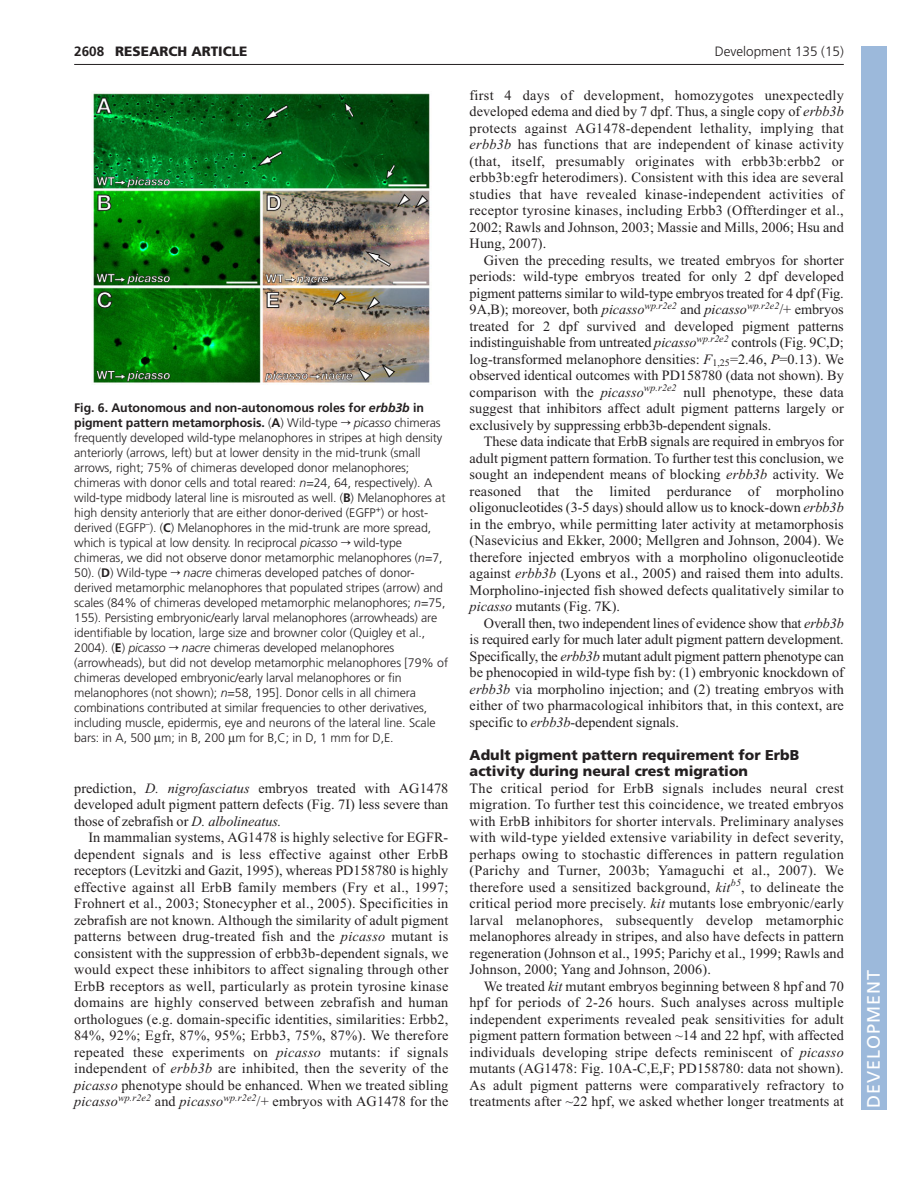
<style>
.page{position:relative;width:918px;height:1188px;background:#fff}
.page>*{position:absolute;margin:0;border:0;box-sizing:border-box;transform-origin:0 0}
.t1{font:18px "Frutiger LT Std";letter-spacing:.055em;color:#fff}
.t2{font:14.25px/16.5px "Times New Roman";letter-spacing:.005em;color:#231f20;text-align:justify}
.t3{font:900 14.25px/16.5px "Frutiger LT Std";color:#231f20}
.t4{font:300 13.5px "Frutiger LT Std";color:#231f20}
.t5{font:900 13.5px "Frutiger LT Std";color:#231f20}
.t6{font:700 13.5px "Frutiger LT Std";color:#231f20}
.t7{font:300 12.3px/15px "Frutiger LT Std";letter-spacing:-.005em;color:#231f20}
.s1{font-weight:700}
.s2{font-weight:700;font-style:italic}
.s3{font-family:"Math Technical P02";font-weight:400}
.s4{font-style:italic}
</style>
<div class="page">
<hr style="left:74px;top:64px;width:770px;height:1px;background:#231f20">
<img style="left:93px;top:93px;width:337px;height:292px">
<div style="left:861px;top:46px;width:25px;height:1064px;background:#9cb9db"></div>
<p class="t6" style="left:74px;top:46px;width:32px">2608</p>
<p class="t5" style="left:115px;top:46px;width:134px">RESEARCH ARTICLE</p>
<p class="t4" style="left:715px;top:46px;width:131px">Development 135 (15)</p>
<p class="t7" style="left:74px;top:401px;width:375px"><span class="s1">Fig. 6. Autonomous and non-autonomous roles for</span> <span class="s2">erbb3b</span> <span class="s1">in pigment pattern metamorphosis.</span> (<span class="s1">A</span>) Wild-type <span class="s3">r</span> <span class="s4">picasso</span> chimeras frequently developed wild-type melanophores in stripes at high density anteriorly (arrows, left) but at lower density in the mid-trunk (small arrows, right; 75% of chimeras developed donor melanophores; chimeras with donor cells and total reared: <span class="s4">n</span>=24, 64, respectively). A wild-type midbody lateral line is misrouted as well. (<span class="s1">B</span>) Melanophores at high density anteriorly that are either donor-derived (EGFP<sup>+</sup>) or host&shy;derived (EGFP<sup>–</sup>). (<span class="s1">C</span>) Melanophores in the mid-trunk are more spread, which is typical at low density. In reciprocal <span class="s4">picasso</span> <span class="s3">r</span> wild-type chimeras, we did not observe donor metamorphic melanophores (<span class="s4">n</span>=7, 50). (<span class="s1">D</span>) Wild-type <span class="s3">r</span> <span class="s4">nacre</span> chimeras developed patches of donor&shy;derived metamorphic melanophores that populated stripes (arrow) and scales (84% of chimeras developed metamorphic melanophores; <span class="s4">n</span>=75, 155). Persisting embryonic/early larval melanophores (arrowheads) are identifiable by location, large size and browner color (Quigley et al., 2004). (<span class="s1">E</span>) <span class="s4">picasso</span> <span class="s3">r</span> <span class="s4">nacre</span> chimeras developed melanophores (arrowheads), but did not develop metamorphic melanophores [79% of chimeras developed embryonic/early larval melanophores or fin melanophores (not shown); <span class="s4">n</span>=58, 195]. Donor cells in all chimera combinations contributed at similar frequencies to other derivatives, including muscle, epidermis, eye and neurons of the lateral line. Scale bars: in A, 500 m; in B, 200 m for B,C; in D, 1 mm for D,E.</p>
<p class="t2" style="left:74px;top:781px;width:376px">prediction, <span class="s4">D. nigrofasciatus</span> embryos treated with AG1478 developed adult pigment pattern defects (Fig. 7I) less severe than those of zebrafish or <span class="s4">D. albolineatus.</span></p>
<p class="t2" style="left:74px;top:831px;width:376px;text-indent:14px">In mammalian systems, AG1478 is highly selective for EGFR&shy;dependent signals and is less effective against other ErbB receptors (Levitzki and Gazit, 1995), whereas PD158780 is highly effective against all ErbB family members (Fry et al., 1997; Frohnert et al., 2003; Stonecypher et al., 2005). Specificities in zebrafish are not known. Although the similarity of adult pigment patterns between drug-treated fish and the <span class="s4">picasso</span> mutant is consistent with the suppression of erbb3b-dependent signals, we would expect these inhibitors to affect signaling through other ErbB receptors as well, particularly as protein tyrosine kinase domains are highly conserved between zebrafish and human orthologues (e.g. domain-specific identities, similarities: Erbb2, 84%, 92%; Egfr, 87%, 95%; Erbb3, 75%, 87%). We therefore repeated these experiments on <span class="s4">picasso</span> mutants: if signals independent of <span class="s4">erbb3b</span> are inhibited, then the severity of the <span class="s4">picasso</span> phenotype should be enhanced. When we treated sibling <span class="s4">picasso</span><sup>wp.r2e2</sup> and <span class="s4">picasso</span><sup>wp.r2e2</sup>/+ embryos with AG1478 for the</p>
<p class="t2" style="left:470px;top:88px;width:376px">first 4 days of development, homozygotes unexpectedly developed edema and died by 7 dpf. Thus, a single copy of <span class="s4">erbb3b </span>protects against AG1478-dependent lethality, implying that <span class="s4">erbb3b</span> has functions that are independent of kinase activity (that, itself, presumably originates with erbb3b:erbb2 or erbb3b:egfr heterodimers). Consistent with this idea are several studies that have revealed kinase-independent activities of receptor tyrosine kinases, including Erbb3 (Offterdinger et al., 2002; Rawls and Johnson, 2003; Massie and Mills, 2006; Hsu and Hung, 2007).</p>
<p class="t2" style="left:470px;top:253px;width:376px;text-indent:14px">Given the preceding results, we treated embryos for shorter periods: wild-type embryos treated for only 2 dpf developed pigment patterns similar to wild-type embryos treated for 4 dpf (Fig.<br>9A,B); moreover, both <span class="s4">picasso</span><sup>wp.r2e2</sup> and <span class="s4">picasso</span><sup>wp.r2e2</sup>/+ embryos treated for 2 dpf survived and developed pigment patterns indistinguishable from untreated <span class="s4">picasso</span><sup>wp.r2e2</sup> controls (Fig. 9C,D; log-transformed melanophore densities: <span class="s4">F</span><sub>1,25</sub>=2.46, <span class="s4">P</span>=0.13). We observed identical outcomes with PD158780 (data not shown). By comparison with the <span class="s4">picasso</span><sup>wp.r2e2</sup> null phenotype, these data suggest that inhibitors affect adult pigment patterns largely or exclusively by suppressing erbb3b-dependent signals.</p>
<p class="t2" style="left:470px;top:435px;width:376px;text-indent:14px">These data indicate that ErbB signals are required in embryos for adult pigment pattern formation. To further test this conclusion, we sought an independent means of blocking <span class="s4">erbb3b</span> activity. We reasoned that the limited perdurance of morpholino oligonucleotides (3-5 days) should allow us to knock-down <span class="s4">erbb3b </span>in the embryo, while permitting later activity at metamorphosis (Nasevicius and Ekker, 2000; Mellgren and Johnson, 2004). We therefore injected embryos with a morpholino oligonucleotide against <span class="s4">erbb3b</span> (Lyons et al., 2005) and raised them into adults.<br>Morpholino-injected fish showed defects qualitatively similar to <span class="s4">picasso</span> mutants (Fig. 7K).</p>
<p class="t2" style="left:470px;top:616px;width:376px;text-indent:14px">Overall then, two independent lines of evidence show that <span class="s4">erbb3b </span>is required early for much later adult pigment pattern development.<br>Specifically, the <span class="s4">erbb3b</span> mutant adult pigment pattern phenotype can be phenocopied in wild-type fish by: (1) embryonic knockdown of <span class="s4">erbb3b</span> via morpholino injection; and (2) treating embryos with either of two pharmacological inhibitors that, in this context, are specific to <span class="s4">erbb3b</span>-dependent signals.</p>
<p class="t3" style="left:470px;top:748px;width:331px">Adult pigment pattern requirement for ErbB activity during neural crest migration</p>
<p class="t2" style="left:470px;top:781px;width:376px">The critical period for ErbB signals includes neural crest migration. To further test this coincidence, we treated embryos with ErbB inhibitors for shorter intervals. Preliminary analyses with wild-type yielded extensive variability in defect severity, perhaps owing to stochastic differences in pattern regulation (Parichy and Turner, 2003b; Yamaguchi et al., 2007). We therefore used a sensitized background, <span class="s4">kit</span><sup>b5</sup>, to delineate the critical period more precisely. <span class="s4">kit</span> mutants lose embryonic/early larval melanophores, subsequently develop metamorphic melanophores already in stripes, and also have defects in pattern regeneration (Johnson et al., 1995; Parichy et al., 1999; Rawls and Johnson, 2000; Yang and Johnson, 2006).</p>
<p class="t2" style="left:470px;top:979px;width:376px;text-indent:14px">We treated <span class="s4">kit</span> mutant embryos beginning between 8 hpf and 70 hpf for periods of 2-26 hours. Such analyses across multiple independent experiments revealed peak sensitivities for adult pigment pattern formation between ~14 and 22 hpf, with affected individuals developing stripe defects reminiscent of <span class="s4">picasso </span>mutants (AG1478: Fig. 10A-C,E,F; PD158780: data not shown).<br>As adult pigment patterns were comparatively refractory to treatments after ~22 hpf, we asked whether longer treatments at</p>
<p class="t1" style="left:863px;top:1108px;width:140px;rotate:-90deg">DEVELOPMENT</p>
</div>
